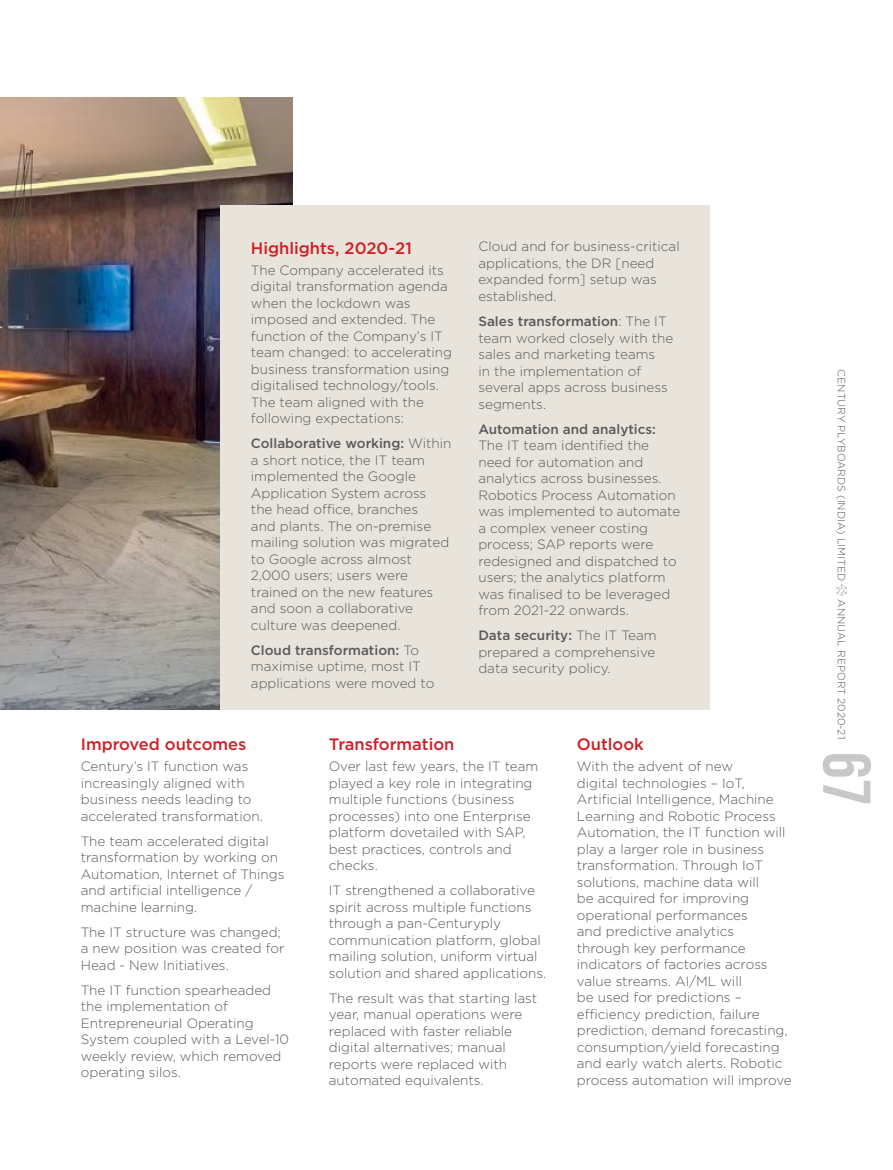
<style>
.page{position:relative;width:893px;height:1170px;background:#fff}
.page>*{position:absolute;margin:0;border:0;box-sizing:border-box;transform-origin:0 0}
.t1{font:700 67.5px "Bebas Neue";color:#c7c8ca}
.t2{font:500 16.5px "Gotham";color:#cf1f25}
.t3{font:300 13.5px/16.5px "Gotham";color:#58595b}
.t4{font:500 13.5px "Gotham";color:#58595b}
.t5{font:300 10.5px "Gotham";color:#58595b}
.s1{font-weight:500}
</style>
<div class="page">
<img style="left:0;top:98px;width:293px;height:611px">
<div style="left:220px;top:205px;width:490px;height:504px;background:#e8e4db"></div>
<svg style="left:836px;top:584px;width:11px;height:12px"></svg>
<p class="t2" style="left:251px;top:237px;width:163px">Highlights, 2020-21</p>
<p class="t3" style="left:251px;top:261px;width:203px">The Company accelerated its digital transformation agenda when the lockdown was imposed and extended. The function of the Company’s IT team changed: to accelerating business transformation using digitalised technology/tools.<br>The team aligned with the following expectations:</p>
<p class="t3" style="left:251px;top:435px;width:202px"><span class="s1">Collaborative working:</span> Within a short notice, the IT team implemented the Google<br>Application System across<br>the head office, branches<br>and plants. The on-premise mailing solution was migrated to Google across almost<br>2,000 users; users were trained on the new features and soon a collaborative culture was deepened.</p>
<p class="t3" style="left:251px;top:641px;width:185px"><span class="s1">Cloud transformation:</span> To maximise uptime, most IT applications were moved to</p>
<p class="t3" style="left:478px;top:238px;width:203px">Cloud and for business-critical applications, the DR [need expanded form] setup was established.</p>
<p class="t3" style="left:478px;top:312px;width:197px"><span class="s1">Sales transformation</span>: The IT team worked closely with the sales and marketing teams<br>in the implementation of several apps across business segments.</p>
<p class="t4" style="left:478px;top:420px;width:179px">Automation and analytics:</p>
<p class="t3" style="left:478px;top:436px;width:203px">The IT team identified the need for automation and analytics across businesses.<br>Robotics Process Automation was implemented to automate a complex veneer costing process; SAP reports were redesigned and dispatched to users; the analytics platform was finalised to be leveraged from 2021-22 onwards.</p>
<p class="t3" style="left:478px;top:626px;width:180px;text-align:justify"><span class="s1">Data security:</span> The IT Team prepared a comprehensive data security policy.</p>
<p class="t2" style="left:81px;top:733px;width:167px">Improved outcomes</p>
<p class="t3" style="left:81px;top:757px;width:183px">Century’s IT function was increasingly aligned with business needs leading to accelerated transformation.</p>
<p class="t3" style="left:81px;top:832px;width:205px">The team accelerated digital transformation by working on<br>Automation, Internet of Things and artificial intelligence / machine learning.</p>
<p class="t3" style="left:81px;top:923px;width:205px">The IT structure was changed; a new position was created for<br>Head - New Initiatives.</p>
<p class="t3" style="left:81px;top:981px;width:210px">The IT function spearheaded the implementation of<br>Entrepreneurial Operating<br>System coupled with a Level-10 weekly review, which removed operating silos.</p>
<p class="t2" style="left:329px;top:733px;width:127px">Transformation</p>
<p class="t3" style="left:329px;top:757px;width:211px">Over last few years, the IT team played a key role in integrating multiple functions (business processes) into one Enterprise platform dovetailed with SAP, best practices, controls and checks.</p>
<p class="t3" style="left:329px;top:881px;width:219px">IT strengthened a collaborative spirit across multiple functions through a pan-Centuryply communication platform, global mailing solution, uniform virtual solution and shared applications.</p>
<p class="t3" style="left:329px;top:989px;width:210px">The result was that starting last year, manual operations were replaced with faster reliable digital alternatives; manual reports were replaced with automated equivalents.</p>
<p class="t2" style="left:577px;top:733px;width:69px">Outlook</p>
<p class="t3" style="left:577px;top:757px;width:216px">With the advent of new<br>digital technologies – IoT,<br>Artificial Intelligence, Machine<br>Learning and Robotic Process<br>Automation, the IT function will play a larger role in business transformation. Through IoT solutions, machine data will<br>be acquired for improving operational performances<br>and predictive analytics<br>through key performance indicators of factories across value streams. AI/ML will<br>be used for predictions – efficiency prediction, failure prediction, demand forecasting, consumption/yield forecasting and early watch alerts. Robotic process automation will improve</p>
<p class="t5" style="left:848px;top:369px;width:213px;rotate:90deg">CENTURY PLYBOARDS (INDIA) LIMITED</p>
<p class="t5" style="left:848px;top:599px;width:141px;rotate:90deg">ANNUAL REPORT 2020-21</p>
<h1 class="t1" style="left:883px;top:751px;width:55px;rotate:90deg">67</h1>
</div>
